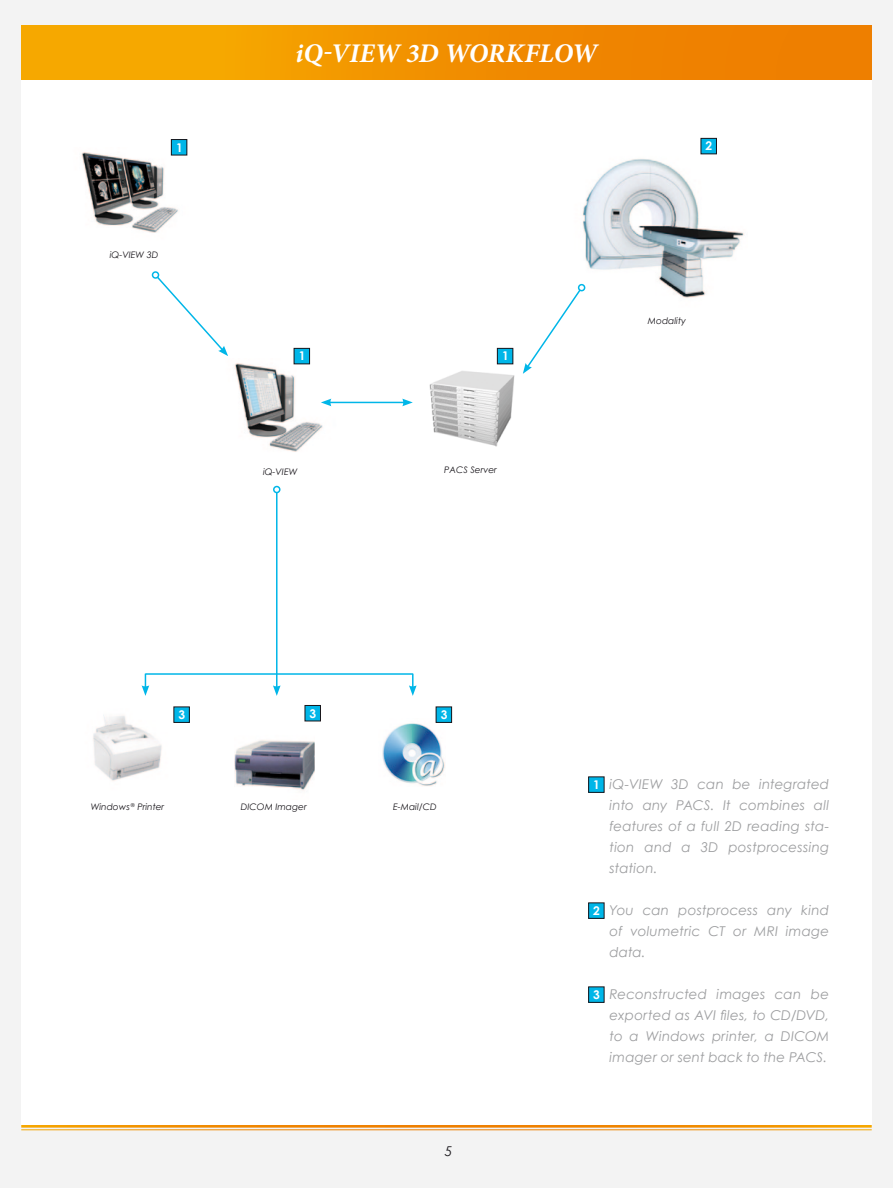
<style>
.page{position:relative;width:893px;height:1188px;background:#f3f3f3}
.page>*{position:absolute;margin:0;border:0;box-sizing:border-box;transform-origin:0 0}
.t1{font:italic 700 27px "Minion Pro";letter-spacing:-.005em;color:#fff}
.t2{font:italic 13.5px/21px "Century Gothic";letter-spacing:.01em;color:#9d9ea0;text-align:justify}
.t3{font:italic 13.5px "Century Gothic";color:#1a171c}
.t4{font:700 12px "Century Gothic";color:#fff}
.t5{font:italic 9px "Century Gothic";color:#1a171c}
.s1{font-weight:700;font-style:normal;font-size:12px;color:#fff}
</style>
<div class="page">
<div style="left:21px;top:26px;width:851px;height:1099px;background:#fafafa"></div>
<div style="left:21px;top:26px;width:851px;height:54px;background:linear-gradient(to right,#f7ad00,#ed7700)"></div>
<hr style="left:21px;top:1125px;width:851px;height:3px;background:#fff">
<hr style="left:21px;top:1129px;width:851px;height:1px;background:#fff">
<img style="left:93px;top:716px;width:68px;height:65px">
<img style="left:382px;top:719px;width:63px;height:67px">
<img style="left:81px;top:147px;width:107px;height:86px">
<img style="left:235px;top:358px;width:108px;height:94px">
<img style="left:429px;top:371px;width:86px;height:76px">
<img style="left:577px;top:147px;width:167px;height:151px">
<hr style="left:276px;top:493px;width:1px;height:195px;background:#00b6e8">
<div style="left:273px;top:486px;width:7px;height:7px;border:2px solid #00b6e8;border-radius:50%"></div>
<svg style="left:273px;top:685px;width:8px;height:11px"></svg>
<svg style="left:142px;top:674px;width:7px;height:22px"></svg>
<hr style="left:145px;top:673px;width:268px;height:2px;background:#00b6e8">
<svg style="left:409px;top:674px;width:8px;height:22px"></svg>
<hr style="left:329px;top:402px;width:76px;height:1px;background:#00b6e8">
<svg style="left:402px;top:399px;width:11px;height:7px"></svg>
<svg style="left:321px;top:399px;width:10px;height:7px"></svg>
<div style="left:152px;top:271px;width:7px;height:8px;border:2px solid #00b6e8;border-radius:50%"></div>
<svg style="left:155px;top:275px;width:73px;height:81px"></svg>
<div style="left:578px;top:284px;width:7px;height:7px;border:2px solid #00b6e8;border-radius:50%"></div>
<svg style="left:523px;top:288px;width:59px;height:86px"></svg>
<div style="left:171px;top:140px;width:16px;height:15px;background:#00b6e8"></div>
<div style="left:171px;top:139px;width:16px;height:16px;border:1px solid #1a171c"></div>
<div style="left:497px;top:348px;width:16px;height:16px;background:#00b6e8"></div>
<div style="left:497px;top:348px;width:16px;height:16px;border:1px solid #1a171c"></div>
<div style="left:294px;top:348px;width:16px;height:16px;background:#00b6e8"></div>
<div style="left:294px;top:348px;width:16px;height:16px;border:1px solid #1a171c"></div>
<div style="left:174px;top:707px;width:15px;height:15px;background:#00b6e8"></div>
<div style="left:173px;top:707px;width:17px;height:16px;border:1px solid #1a171c"></div>
<div style="left:436px;top:707px;width:16px;height:15px;background:#00b6e8"></div>
<div style="left:436px;top:707px;width:16px;height:16px;border:1px solid #1a171c"></div>
<div style="left:701px;top:138px;width:15px;height:16px;background:#00b6e8"></div>
<div style="left:701px;top:138px;width:16px;height:16px;border:1px solid #1a171c"></div>
<div style="left:305px;top:705px;width:15px;height:16px;background:#00b6e8"></div>
<div style="left:305px;top:705px;width:16px;height:16px;border:1px solid #1a171c"></div>
<img style="left:234px;top:740px;width:81px;height:50px">
<div style="left:589px;top:777px;width:15px;height:15px;background:#00b6e8"></div>
<div style="left:588px;top:776px;width:16px;height:17px;border:1px solid #1a171c"></div>
<div style="left:589px;top:903px;width:15px;height:15px;background:#00b6e8"></div>
<div style="left:588px;top:902px;width:16px;height:17px;border:1px solid #1a171c"></div>
<div style="left:589px;top:987px;width:15px;height:15px;background:#00b6e8"></div>
<div style="left:588px;top:986px;width:16px;height:17px;border:1px solid #1a171c"></div>
<p class="t4" style="left:176px;top:138px;width:8px">1</p>
<p class="t5" style="left:110px;top:249px;width:50px">iQ-VIEW 3D</p>
<h1 class="t1" style="left:296px;top:34px;width:303px">iQ-VIEW 3D WORKFLOW</h1>
<p class="t4" style="left:706px;top:137px;width:8px">2</p>
<p class="t4" style="left:299px;top:347px;width:8px">1</p>
<p class="t4" style="left:502px;top:347px;width:8px">1</p>
<p class="t5" style="left:263px;top:466px;width:36px">iQ-VIEW</p>
<p class="t5" style="left:444px;top:463px;width:54px">PACS Server</p>
<p class="t5" style="left:648px;top:315px;width:39px">Modality</p>
<p class="t4" style="left:310px;top:704px;width:8px">3</p>
<p class="t4" style="left:179px;top:706px;width:8px">3</p>
<p class="t4" style="left:441px;top:706px;width:8px">3</p>
<p class="t5" style="left:91px;top:800px;width:75px">Windows <sup>®</sup> Printer</p>
<p class="t5" style="left:241px;top:800px;width:67px">DICOM Imager</p>
<p class="t5" style="left:393px;top:800px;width:45px">E-Mail/CD</p>
<p class="t3" style="left:445px;top:1142px;width:9px">5</p>
<p class="t2" style="left:609px;top:773px;width:221px;text-indent:-16px"><span class="s1">1</span> iQ-VIEW 3D can be integrated into any PACS. It combines all features of a full 2D reading sta&shy;tion and a 3D postprocessing station.</p>
<p class="t2" style="left:609px;top:899px;width:221px;text-indent:-16px"><span class="s1">2</span> You can postprocess any kind of volumetric CT or MRI image data.</p>
<p class="t2" style="left:609px;top:983px;width:221px;text-indent:-16px"><span class="s1">3</span> Reconstructed images can be exported as AVI files, to CD/DVD, to a Windows printer, a DICOM imager or sent back to the PACS.</p>
</div>
